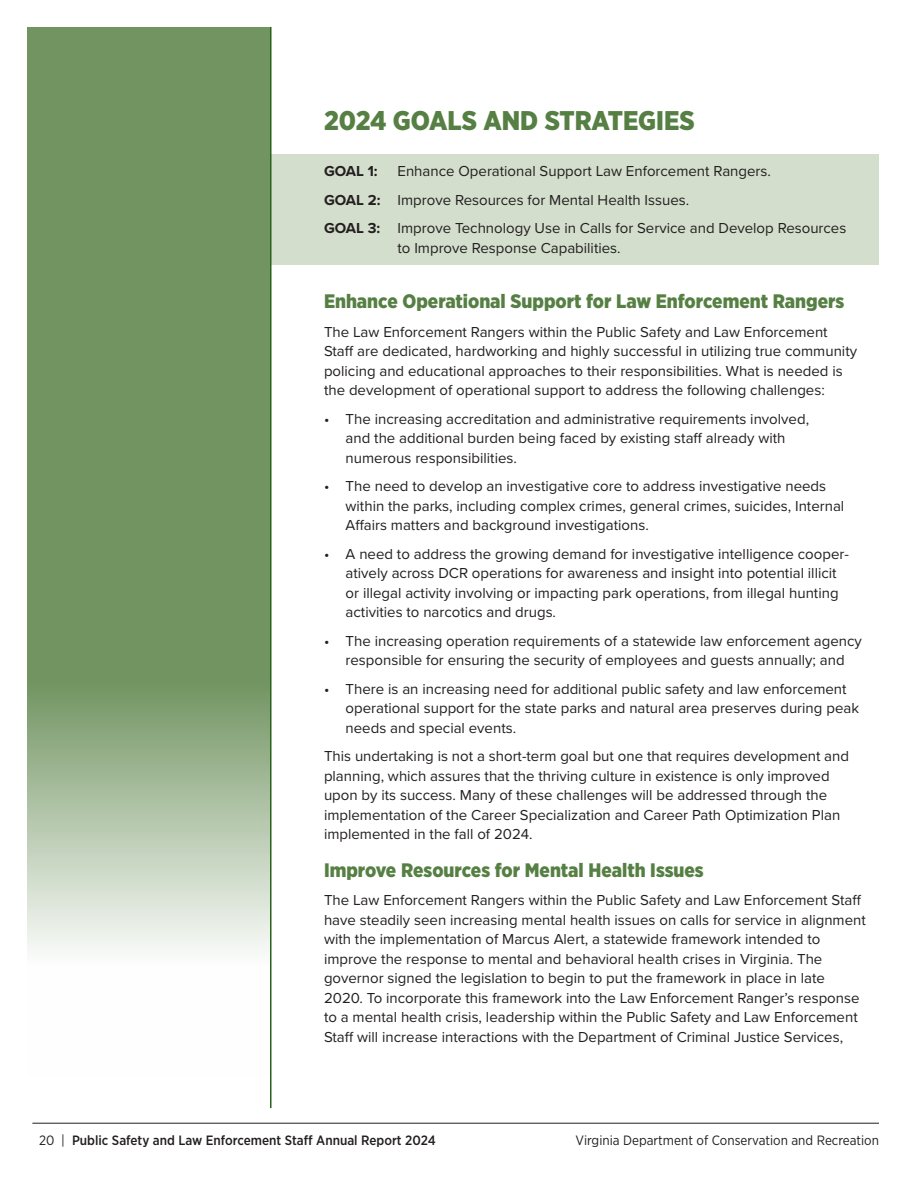
<style>
.page{position:relative;width:918px;height:1188px;background:#fff}
.page>*{position:absolute;margin:0;border:0;box-sizing:border-box;transform-origin:0 0}
.Headline{font:900 27px "Gotham Narrow";color:#557f43}
.Sub_head{font:900 19.5px "Gotham Narrow";color:#557f43}
.t1{font:15px/19.5px "Proxima Nova";color:#231f20}
.t2{font:700 15px "Proxima Nova";color:#231f20}
.t3{font:500 13.5px "Gotham Narrow";color:#231f20}
.t4{font:13.5px "Gotham Narrow";color:#231f20}
.s1{font-weight:700}
.s2{font-weight:400}
</style>
<div class="page">
<hr style="left:32px;top:1123px;width:847px;height:1px;background:#231f20">
<svg style="left:27px;top:27px;width:243px;height:924px;background:#84a276"></svg>
<div style="left:270px;top:154px;width:609px;height:110px;background:#d3decc"></div>
<hr style="left:270px;top:27px;width:2px;height:1081px;background:#29621b">
<p class="Headline" style="left:324px;top:102px;width:372px">2024 GOALS AND STRATEGIES</p>
<p class="t2" style="left:324px;top:160px;width:55px">GOAL 1:</p>
<p class="t1" style="left:397px;top:161px;width:375px">Enhance Operational Support Law Enforcement Rangers.</p>
<p class="t1" style="left:324px;top:189px;width:367px"><span class="s1">GOAL 2:</span> Improve Resources for Mental Health Issues.</p>
<p class="t1" style="left:398px;top:218px;width:450px;text-indent:-74px"><span class="s1">GOAL 3:</span> Improve Technology Use in Calls for Service and Develop Resources to Improve Response Capabilities.</p>
<p class="Sub_head" style="left:324px;top:288px;width:522px">Enhance Operational Support for Law Enforcement Rangers</p>
<p class="t1" style="left:324px;top:321px;width:535px">The Law Enforcement Rangers within the Public Safety and Law Enforcement Staff are dedicated, hardworking and highly successful in utilizing true community policing and educational approaches to their responsibilities. What is needed is the development of operational support to address the following challenges:</p>
<p class="t1" style="left:346px;top:408px;width:465px;text-indent:-22px">• The increasing accreditation and administrative requirements involved, and the additional burden being faced by existing staff already with numerous responsibilities.</p>
<p class="t1" style="left:346px;top:476px;width:500px;text-indent:-22px">• The need to develop an investigative core to address investigative needs within the parks, including complex crimes, general crimes, suicides, Internal<br>Affairs matters and background investigations.</p>
<p class="t1" style="left:346px;top:543px;width:505px;text-indent:-22px">• A need to address the growing demand for investigative intelligence cooper&shy;atively across DCR operations for awareness and insight into potential illicit or illegal activity involving or impacting park operations, from illegal hunting activities to narcotics and drugs.</p>
<p class="t1" style="left:324px;top:630px;width:539px;text-align:center">• The increasing operation requirements of a statewide law enforcement agency responsible for ensuring the security of employees and guests annually; and</p>
<p class="t1" style="left:346px;top:678px;width:515px;text-indent:-22px">• There is an increasing need for additional public safety and law enforcement operational support for the state parks and natural area preserves during peak needs and special events.</p>
<p class="t1" style="left:324px;top:746px;width:527px">This undertaking is not a short-term goal but one that requires development and planning, which assures that the thriving culture in existence is only improved upon by its success. Many of these challenges will be addressed through the implementation of the Career Specialization and Career Path Optimization Plan implemented in the fall of 2024.</p>
<p class="Sub_head" style="left:324px;top:857px;width:381px">Improve Resources for Mental Health Issues</p>
<p class="t1" style="left:324px;top:890px;width:543px">The Law Enforcement Rangers within the Public Safety and Law Enforcement Staff have steadily seen increasing mental health issues on calls for service in alignment with the implementation of Marcus Alert, a statewide framework intended to improve the response to mental and behavioral health crises in Virginia. The governor signed the legislation to begin to put the framework in place in late 2020. To incorporate this framework into the Law Enforcement Ranger’s response to a mental health crisis, leadership within the Public Safety and Law Enforcement Staff will increase interactions with the Department of Criminal Justice Services,</p>
<p class="t3" style="left:39px;top:1132px;width:398px"><span class="s2">20 |</span> Public Safety and Law Enforcement Staff Annual Report 2024</p>
<p class="t4" style="left:576px;top:1132px;width:305px">Virginia Department of Conservation and Recreation</p>
</div>
